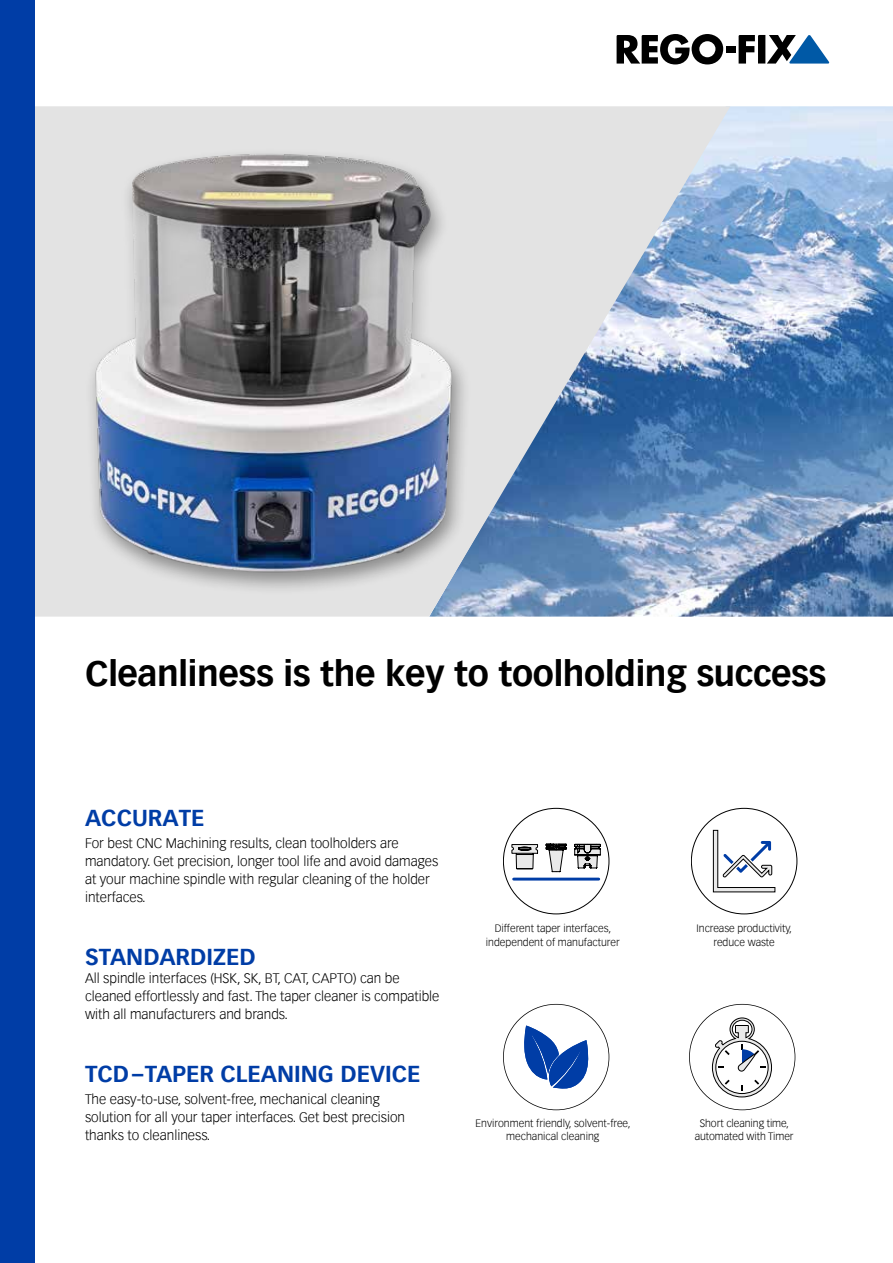
<style>
.page{position:relative;width:893px;height:1263px;background:#fff}
.page>*{position:absolute;margin:0;border:0;box-sizing:border-box;transform-origin:0 0}
.t1{font:700 34.5px "Vectora Com";letter-spacing:-.01em;color:#000}
.t2{font:700 22.5px "Vectora Com";color:#003da6}
.t3{font:300 13.5px/18px "Vectora Com";color:#000}
.t4{font:300 10.5px/13.5px "Vectora Com";color:#000;text-align:center}
</style>
<div class="page">
<div style="left:726px;top:46px;width:9px;height:6px;background:#000"></div>
<svg style="left:617px;top:34px;width:106px;height:30px"></svg>
<svg style="left:739px;top:35px;width:90px;height:29px"></svg>
<img style="left:730px;top:106px;width:163px;height:511px">
<svg style="left:34px;top:106px;width:696px;height:511px;background:#b0c0d3"></svg>
<div style="left:85px;top:148px;width:386px;height:447px;background:#000;opacity:.4"></div>
<img style="left:78px;top:141px;width:396px;height:441px">
<div style="left:0;top:0;width:34px;height:1263px;background:#003da6"></div>
<svg style="left:689px;top:1004px;width:106px;height:106px"></svg>
<svg style="left:713px;top:830px;width:63px;height:63px"></svg>
<hr style="left:514px;top:878px;width:85px;height:2px;background:#003da6">
<svg style="left:574px;top:843px;width:27px;height:26px"></svg>
<svg style="left:511px;top:844px;width:27px;height:25px"></svg>
<svg style="left:545px;top:843px;width:22px;height:29px"></svg>
<svg style="left:503px;top:1004px;width:106px;height:106px"></svg>
<h1 class="t1" style="left:85px;top:652px;width:743px">Cleanliness is the key to toolholding success</h1>
<h2 class="t2" style="left:85px;top:804px;width:121px">ACCURATE</h2>
<p class="t3" style="left:85px;top:834px;width:355px">For best CNC Machining results, clean toolholders are mandatory. Get precision, longer tool life and avoid damages at your machine spindle with regular cleaning of the holder interfaces.</p>
<h2 class="t2" style="left:85px;top:943px;width:172px">STANDARDIZED</h2>
<p class="t3" style="left:85px;top:969px;width:356px">All spindle interfaces (HSK, SK, BT, CAT, CAPTO) can be cleaned effortlessly and fast. The taper cleaner is compatible with all manufacturers and brands.</p>
<h2 class="t2" style="left:85px;top:1060px;width:337px">TCD–TAPER CLEANING DEVICE</h2>
<p class="t3" style="left:85px;top:1090px;width:321px">The easy-to-use, solvent-free, mechanical cleaning solution for all your taper interfaces. Get best precision thanks to cleanliness.</p>
<p class="t4" style="left:486px;top:921px;width:135px">Different taper interfaces, independent of manufacturer</p>
<p class="t4" style="left:697px;top:921px;width:97px">Increase productivity, reduce waste</p>
<p class="t4" style="left:476px;top:1116px;width:156px">Environment friendly, solvent-free, mechanical cleaning</p>
<p class="t4" style="left:695px;top:1116px;width:100px">Short cleaning time, automated with Timer</p>
</div>
